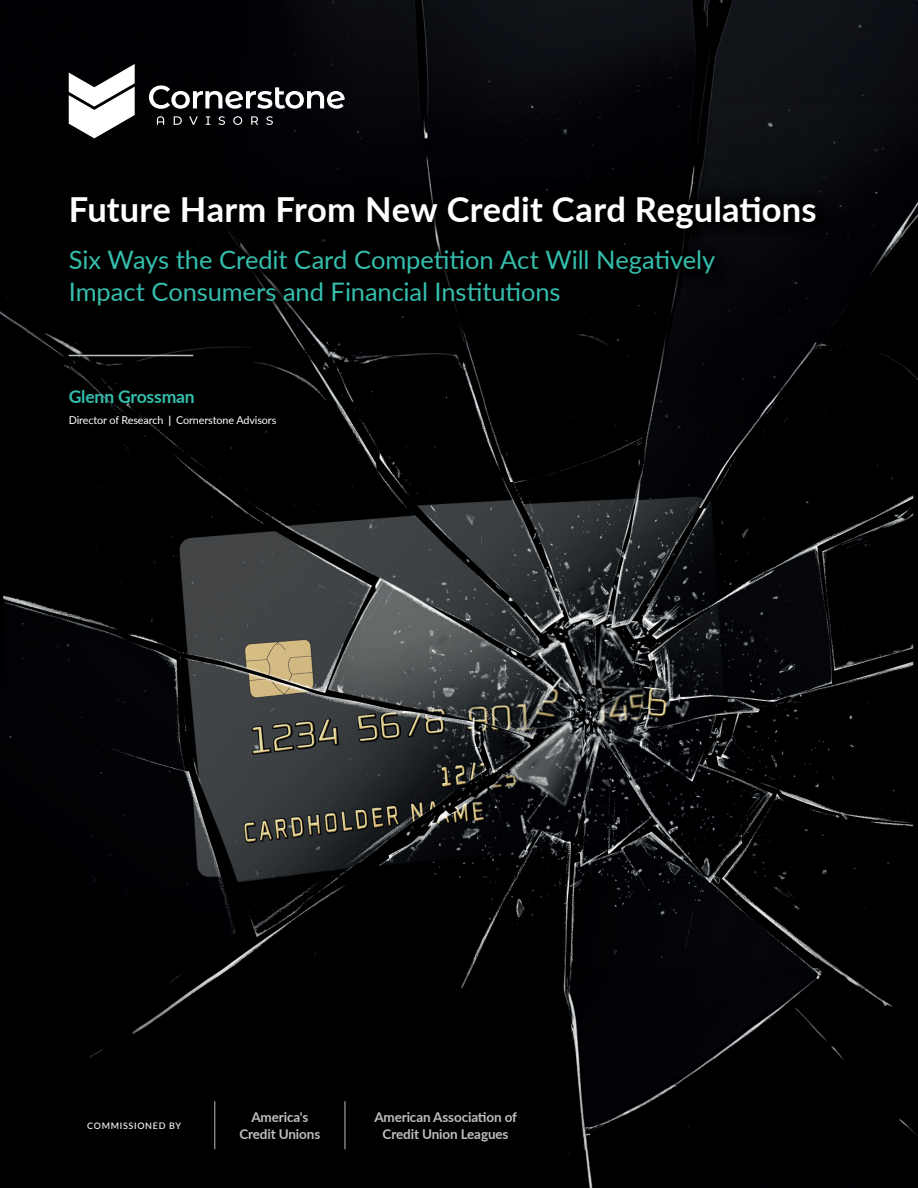
<style>
.page{position:relative;width:918px;height:1188px;background:#fff}
.page>*{position:absolute;margin:0;border:0;box-sizing:border-box;transform-origin:0 0}
.t1{font:700 34.5px "Lato";letter-spacing:.005em;color:#fff}
.t2{font:25.5px/31.5px "Lato";letter-spacing:-.005em;color:#35beac}
.t3{font:700 17.55px "Lato";letter-spacing:-.01em;color:#35beac}
.t4{font:700 13.5px/16.5px "Lato";letter-spacing:-.01em;color:#bdc0c0;text-align:center}
.t5{font:10.8px "Lato";letter-spacing:-.01em;color:#fff}
.t6{font:500 9px "Lato";letter-spacing:.075em;color:#fff}
.s1{font-weight:700}
</style>
<div class="page">
<img style="left:0;top:0;width:918px;height:1188px">
<div style="left:50px;top:176px;width:786px;height:149px;background:#000001"></div>
<svg style="left:149px;top:85px;width:196px;height:24px"></svg>
<svg style="left:157px;top:116px;width:7px;height:9px"></svg>
<svg style="left:174px;top:116px;width:8px;height:9px"></svg>
<svg style="left:189px;top:116px;width:9px;height:9px"></svg>
<svg style="left:206px;top:116px;width:4px;height:9px"></svg>
<svg style="left:219px;top:116px;width:6px;height:9px"></svg>
<svg style="left:233px;top:116px;width:9px;height:9px"></svg>
<svg style="left:251px;top:116px;width:7px;height:9px"></svg>
<svg style="left:266px;top:116px;width:7px;height:9px"></svg>
<svg style="left:69px;top:64px;width:66px;height:74px"></svg>
<hr style="left:69px;top:355px;width:124px;height:1px;background:#bdc0c0">
<hr style="left:214px;top:1101px;width:1px;height:48px;background:#bdc0c0">
<hr style="left:345px;top:1101px;width:1px;height:48px;background:#bdc0c0">
<h1 class="t1" style="left:69px;top:184px;width:750px">Future Harm From New Credit Card Regulations</h1>
<p class="t2" style="left:69px;top:243px;width:648px">Six Ways the Credit Card Competition Act Will Negatively<br>Impact Consumers and Financial Institutions</p>
<p class="t3" style="left:69px;top:384px;width:128px">Glenn Grossman</p>
<p class="t5" style="left:69px;top:412px;width:209px">Director of Research <span class="s1">|</span> Cornerstone Advisors</p>
<p class="t6" style="left:87px;top:1119px;width:95px">COMMISSIONED BY</p>
<p class="t4" style="left:239px;top:1109px;width:82px">America's<br>Credit Unions</p>
<p class="t4" style="left:374px;top:1109px;width:144px">American Association of<br>Credit Union Leagues</p>
</div>
